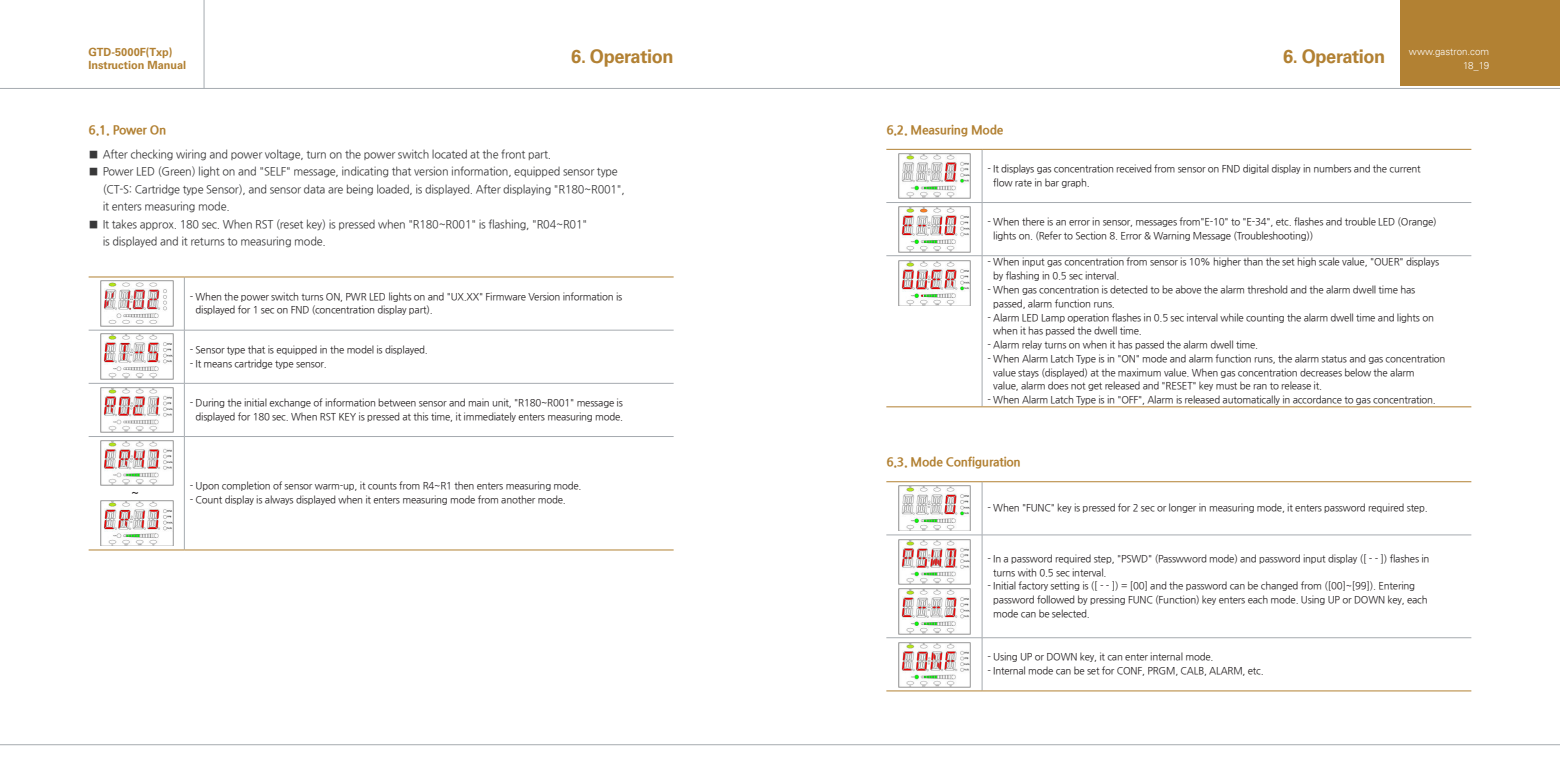
<style>
.page{position:relative;width:1560px;height:780px;background:#fff}
.page>*{position:absolute;margin:0;border:0;box-sizing:border-box;transform-origin:0 0}
.t1{font:700 18.75px "Univers LT Std";letter-spacing:-.02em;color:#b28133}
.t2{font:800 12.5px "Nanum Gothic";letter-spacing:-.02em;color:#b28133}
.t3{font:700 12.5px "Nanum Gothic";color:#231f20}
.t4{font:11.25px/17.5px "Nanum Gothic";letter-spacing:-.02em;color:#383839}
.t5{font:700 11.25px/12.5px "Univers LT Std";color:#b28133}
.t6{font:10px "Nanum Gothic";letter-spacing:-.02em;color:#231f20}
.t7{font:300 10px/13.8px "Univers LT Std";color:#fff;text-align:right}
.s1{font-family:"Nanum Gothic";font-weight:400}
.s2{color:#fff}
</style>
<div class="page">
<div style="left:1400px;top:0;width:159px;height:85px;background:#b28133"></div>
<hr style="left:0;top:88px;width:1559px;height:1px;background:#a6abb0">
<hr style="left:0;top:744px;width:1559px;height:1px;background:#a6abb0">
<hr style="left:204px;top:0;width:1px;height:89px;background:#a6abb0">
<hr style="left:184px;top:277px;width:1px;height:53px;background:#a6abb0">
<hr style="left:184px;top:330px;width:1px;height:53px;background:#a6abb0">
<hr style="left:184px;top:383px;width:1px;height:53px;background:#a6abb0">
<hr style="left:184px;top:436px;width:1px;height:113px;background:#a6abb0">
<hr style="left:89px;top:330px;width:95px;height:1px;background:#a6abb0">
<hr style="left:184px;top:330px;width:489px;height:1px;background:#a6abb0">
<hr style="left:89px;top:383px;width:95px;height:1px;background:#a6abb0">
<hr style="left:184px;top:383px;width:489px;height:1px;background:#a6abb0">
<hr style="left:89px;top:436px;width:95px;height:1px;background:#a6abb0">
<hr style="left:184px;top:436px;width:489px;height:1px;background:#a6abb0">
<hr style="left:89px;top:276px;width:95px;height:1px;background:#b28133">
<hr style="left:184px;top:276px;width:489px;height:1px;background:#b28133">
<hr style="left:89px;top:549px;width:95px;height:1px;background:#b28133">
<hr style="left:184px;top:549px;width:489px;height:1px;background:#b28133">
<img style="left:101px;top:281px;width:72px;height:45px">
<img style="left:101px;top:387px;width:72px;height:45px">
<img style="left:101px;top:334px;width:72px;height:45px">
<img style="left:101px;top:440px;width:72px;height:45px">
<img style="left:101px;top:500px;width:72px;height:46px">
<hr style="left:981px;top:150px;width:1px;height:52px;background:#a6abb0">
<hr style="left:981px;top:203px;width:1px;height:52px;background:#a6abb0">
<hr style="left:981px;top:256px;width:1px;height:150px;background:#a6abb0">
<hr style="left:886px;top:202px;width:95px;height:1px;background:#a6abb0">
<hr style="left:981px;top:202px;width:489px;height:1px;background:#a6abb0">
<hr style="left:886px;top:255px;width:95px;height:1px;background:#a6abb0">
<hr style="left:981px;top:255px;width:489px;height:1px;background:#a6abb0">
<hr style="left:886px;top:149px;width:95px;height:1px;background:#b28133">
<hr style="left:981px;top:149px;width:489px;height:1px;background:#b28133">
<hr style="left:886px;top:406px;width:95px;height:1px;background:#b28133">
<hr style="left:981px;top:406px;width:489px;height:1px;background:#b28133">
<img style="left:898px;top:153px;width:72px;height:45px">
<img style="left:898px;top:207px;width:72px;height:45px">
<img style="left:898px;top:260px;width:72px;height:46px">
<hr style="left:981px;top:482px;width:1px;height:52px;background:#a6abb0">
<hr style="left:981px;top:535px;width:1px;height:102px;background:#a6abb0">
<hr style="left:981px;top:638px;width:1px;height:52px;background:#a6abb0">
<hr style="left:886px;top:534px;width:95px;height:1px;background:#a6abb0">
<hr style="left:981px;top:534px;width:489px;height:1px;background:#a6abb0">
<hr style="left:886px;top:637px;width:95px;height:1px;background:#a6abb0">
<hr style="left:981px;top:637px;width:489px;height:1px;background:#a6abb0">
<hr style="left:886px;top:481px;width:95px;height:1px;background:#b28133">
<hr style="left:981px;top:481px;width:489px;height:1px;background:#b28133">
<hr style="left:886px;top:690px;width:95px;height:1px;background:#b28133">
<hr style="left:981px;top:690px;width:489px;height:1px;background:#b28133">
<img style="left:898px;top:485px;width:72px;height:46px">
<img style="left:898px;top:642px;width:72px;height:45px">
<img style="left:898px;top:539px;width:72px;height:45px">
<img style="left:898px;top:588px;width:72px;height:46px">
<p class="t5" style="left:88px;top:47px;width:99px">GTD-5000F(Txp)<br>Instruction Manual</p>
<h1 class="t1" style="left:1282px;top:49px;width:104px">6. Operation</h1>
<h1 class="t1" style="left:571px;top:49px;width:104px">6. Operation</h1>
<p class="t7" style="left:1408px;top:46px;width:82px">www.gastron.com<br>18<span class="s1">_</span>19</p>
<p class="t2" style="left:89px;top:124px;width:79px">6.1. Power On</p>
<p class="t2" style="left:886px;top:124px;width:119px">6.2. Measuring Mode</p>
<p class="t4" style="left:89px;top:146px;width:464px">■ After checking wiring and power voltage, turn on the power switch located at the front part.</p>
<p class="t4" style="left:103px;top:163px;width:523px;text-indent:-14px">■ Power LED (Green) light on and "SELF" message, indicating that version information, equipped sensor type (CT-S: Cartridge type Sensor), and sensor data are being loaded, is displayed. After displaying "R180~R001", it enters measuring mode.</p>
<p class="t4" style="left:103px;top:216px;width:485px;text-indent:-14px">■ It takes approx. 180 sec. When RST (reset key) is pressed when "R180~R001" is flashing, "R04~R01" is displayed and it returns to measuring mode.</p>
<p class="t6" style="left:987px;top:164px;width:435px">- It displays gas concentration received from sensor on FND digital display in numbers and the current</p>
<p class="t6" style="left:987px;top:178px;width:104px"><span class="s2">-</span> flow rate in bar graph.</p>
<p class="t6" style="left:987px;top:217px;width:451px">- When there is an error in sensor, messages from"E-10" to "E-34", etc. flashes and trouble LED (Orange)</p>
<p class="t6" style="left:987px;top:231px;width:327px"><span class="s2">-</span> lights on. (Refer to Section 8. Error &amp; Warning Message (Troubleshooting))</p>
<p class="t6" style="left:987px;top:257px;width:453px">- When input gas concentration from sensor is 10% higher than the set high scale value, "OUER" displays</p>
<p class="t6" style="left:987px;top:271px;width:133px"><span class="s2">-</span> by flashing in 0.5 sec interval.</p>
<p class="t6" style="left:987px;top:285px;width:429px">- When gas concentration is detected to be above the alarm threshold and the alarm dwell time has</p>
<p class="t6" style="left:987px;top:299px;width:129px"><span class="s2">-</span> passed, alarm function runs.</p>
<p class="t6" style="left:987px;top:313px;width:448px">- Alarm LED Lamp operation flashes in 0.5 sec interval while counting the alarm dwell time and lights on</p>
<p class="t6" style="left:987px;top:326px;width:156px"><span class="s2">-</span> when it has passed the dwell time.</p>
<p class="t6" style="left:987px;top:340px;width:272px">- Alarm relay turns on when it has passed the alarm dwell time.</p>
<p class="t6" style="left:987px;top:354px;width:459px">- When Alarm Latch Type is in "ON" mode and alarm function runs, the alarm status and gas concentration</p>
<p class="t6" style="left:987px;top:368px;width:429px"><span class="s2">-</span> value stays (displayed) at the maximum value. When gas concentration decreases below the alarm</p>
<p class="t6" style="left:987px;top:381px;width:336px"><span class="s2">-</span> value, alarm does not get released and "RESET" key must be ran to release it.</p>
<p class="t6" style="left:987px;top:395px;width:450px">- When Alarm Latch Type is in "OFF", Alarm is released automatically in accordance to gas concentration.</p>
<p class="t6" style="left:190px;top:292px;width:434px">- When the power switch turns ON, PWR LED lights on and "UX.XX" Firmware Version information is</p>
<p class="t6" style="left:190px;top:305px;width:244px"><span class="s2">-</span> displayed for 1 sec on FND (concentration display part).</p>
<p class="t6" style="left:190px;top:345px;width:239px">- Sensor type that is equipped in the model is displayed.</p>
<p class="t6" style="left:190px;top:359px;width:138px">- It means cartridge type sensor.</p>
<p class="t6" style="left:190px;top:398px;width:434px">- During the initial exchange of information between sensor and main unit, "R180~R001" message is</p>
<p class="t6" style="left:190px;top:412px;width:435px"><span class="s2">-</span> displayed for 180 sec. When RST KEY is pressed at this time, it immediately enters measuring mode.</p>
<p class="t3" style="left:131px;top:487px;width:9px">~</p>
<p class="t6" style="left:190px;top:481px;width:393px">- Upon completion of sensor warm-up, it counts from R4~R1 then enters measuring mode.</p>
<p class="t6" style="left:190px;top:495px;width:377px">- Count display is always displayed when it enters measuring mode from another mode.</p>
<p class="t2" style="left:886px;top:456px;width:136px">6.3. Mode Configuration</p>
<p class="t6" style="left:987px;top:503px;width:442px">- When "FUNC" key is pressed for 2 sec or longer in measuring mode, it enters password required step.</p>
<p class="t6" style="left:987px;top:553px;width:443px">- In a password required step, "PSWD" (Passwword mode) and password input display ([ - - ]) flashes in</p>
<p class="t6" style="left:987px;top:567px;width:120px"><span class="s2">-</span> turns with 0.5 sec interval.</p>
<p class="t6" style="left:987px;top:581px;width:429px">- Initial factory setting is ([ - - ]) = [00] and the password can be changed from ([00]~[99]). Entering</p>
<p class="t6" style="left:987px;top:595px;width:442px"><span class="s2">-</span> password followed by pressing FUNC (Function) key enters each mode. Using UP or DOWN key, each</p>
<p class="t6" style="left:987px;top:609px;width:104px"><span class="s2">-</span> mode can be selected.</p>
<p class="t6" style="left:987px;top:652px;width:227px">- Using UP or DOWN key, it can enter internal mode.</p>
<p class="t6" style="left:987px;top:666px;width:278px">- Internal mode can be set for CONF, PRGM, CALB, ALARM, etc.</p>
</div>
